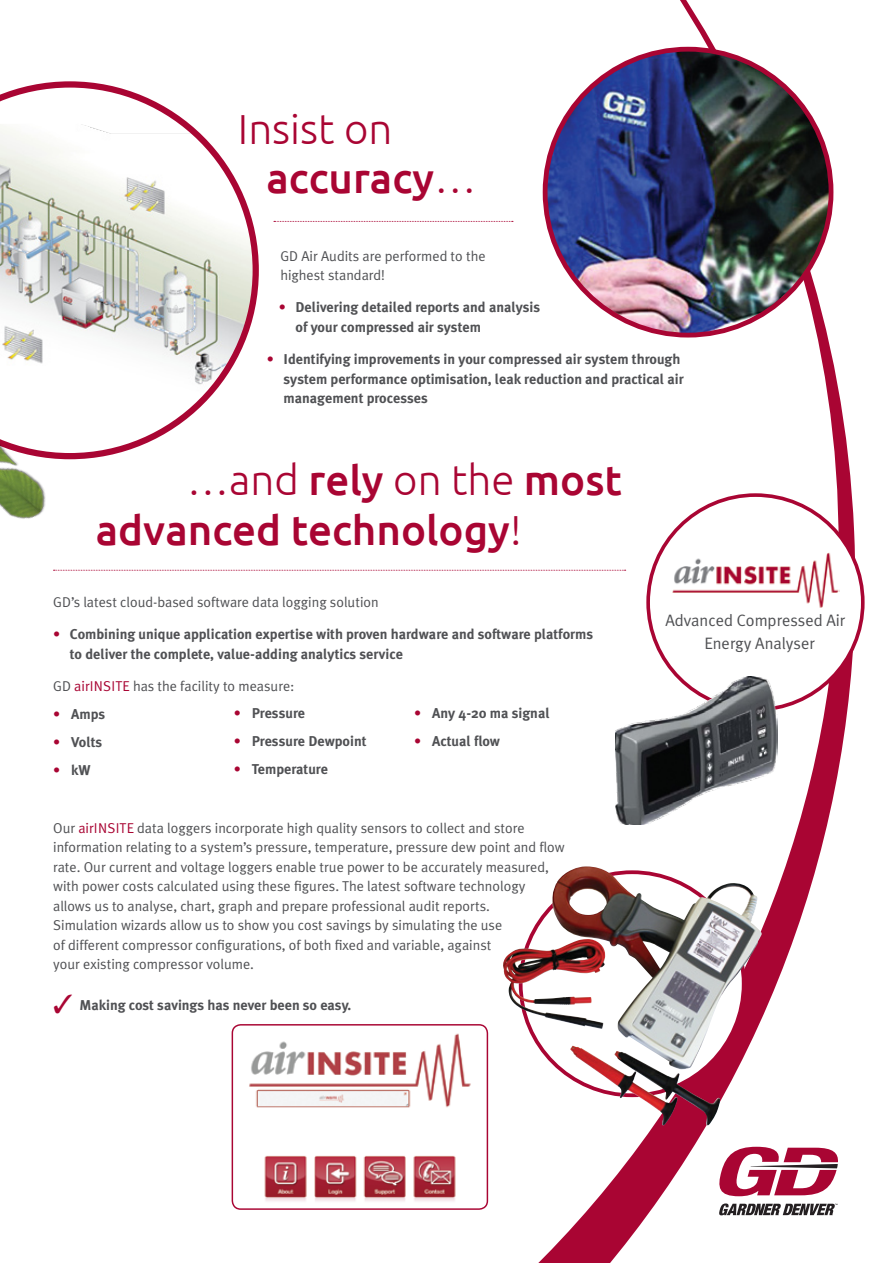
<style>
.page{position:relative;width:893px;height:1263px;background:#fff}
.page>*{position:absolute;margin:0;border:0;box-sizing:border-box;transform-origin:0 0}
.t1{font:500 42px/49.5px "Ubuntu";color:#a90533}
.t2{font:300 42px/49.5px "Ubuntu";color:#a90533}
.t3{font:16.5px/23.1px "Meta Plus Normal";color:#505154;text-align:center}
.t4{font:14.25px/19.5px "Meta Plus Normal";color:#505154}
.t5{font:700 14.25px/19.5px "Meta Plus";color:#505154}
.s1{font-weight:500}
.s2{color:#a90533}
.s3{font-weight:300}
</style>
<div class="page">
<svg style="left:274px;top:221px;width:239px;height:1px"></svg>
<svg style="left:525px;top:0;width:340px;height:1263px"></svg>
<svg style="left:54px;top:570px;width:572px;height:1px"></svg>
<svg style="left:0;top:81px;width:259px;height:378px"></svg>
<img style="left:545px;top:49px;width:286px;height:286px;border-radius:143px">
<svg style="left:521px;top:872px;width:223px;height:223px"></svg>
<div style="left:648px;top:495px;width:215px;height:215px;background:#fff;border-radius:50%"></div>
<img style="left:672px;top:552px;width:168px;height:56px">
<img style="left:615px;top:676px;width:163px;height:148px">
<img style="left:0;top:407px;width:82px;height:163px">
<img style="left:503px;top:866px;width:260px;height:203px">
<img style="left:232px;top:1025px;width:255px;height:184px">
<div style="left:232px;top:1024px;width:256px;height:186px;border:1px solid #a90533;border-radius:8px"></div>
<h1 class="t2" style="left:266px;top:103px;width:211px;text-indent:-29px">Insist on <span class="s1">accuracy</span>…</h1>
<p class="t4" style="left:280px;top:246px;width:207px">GD Air Audits are performed to the highest standard!</p>
<p class="t5" style="left:296px;top:298px;width:246px;text-indent:-17px"><span class="s2">•</span> Delivering detailed reports and analysis of your compressed air system</p>
<p class="t5" style="left:284px;top:349px;width:402px;text-indent:-17px"><span class="s2">•</span> Identifying improvements in your compressed air system through system performance optimisation, leak reduction and practical air management processes</p>
<h1 class="t1" style="left:96px;top:454px;width:528px;text-indent:92px"><span class="s3">…and</span> rely <span class="s3">on the</span> most advanced technology<span class="s3">!</span></h1>
<p class="t4" style="left:53px;top:592px;width:327px">GD’s latest cloud-based software data logging solution</p>
<p class="t5" style="left:70px;top:624px;width:525px;text-indent:-17px"><span class="s2">•</span> Combining unique application expertise with proven hardware and software platforms to deliver the complete, value-adding analytics service</p>
<p class="t4" style="left:53px;top:676px;width:243px">GD <span class="s2">airINSITE</span> has the facility to measure:</p>
<p class="t5" style="left:53px;top:704px;width:54px"><span class="s2">•</span> Amps</p>
<p class="t5" style="left:53px;top:732px;width:51px"><span class="s2">•</span> Volts</p>
<p class="t5" style="left:53px;top:760px;width:39px"><span class="s2">•</span> kW</p>
<p class="t5" style="left:234px;top:704px;width:73px"><span class="s2">•</span> Pressure</p>
<p class="t5" style="left:234px;top:732px;width:134px"><span class="s2">•</span> Pressure Dewpoint</p>
<p class="t5" style="left:234px;top:760px;width:96px"><span class="s2">•</span> Temperature</p>
<p class="t5" style="left:414px;top:704px;width:137px"><span class="s2">•</span> Any 4-20 ma signal</p>
<p class="t5" style="left:414px;top:732px;width:87px"><span class="s2">•</span> Actual flow</p>
<p class="t4" style="left:53px;top:818px;width:513px">Our <span class="s2">airINSITE</span> data loggers incorporate high quality sensors to collect and store information relating to a system’s pressure, temperature, pressure dew point and flow rate. Our current and voltage loggers enable true power to be accurately measured, with power costs calculated using these figures. The latest software technology allows us to analyse, chart, graph and prepare professional audit reports.<br>Simulation wizards allow us to show you cost savings by simulating the use<br>of different compressor configurations, of both fixed and variable, against<br>your existing compressor volume.</p>
<p class="t5" style="left:53px;top:995px;width:300px"><span class="s2">✓</span> Making cost savings has never been so easy.</p>
<p class="t3" style="left:665px;top:609px;width:181px">Advanced Compressed Air<br>Energy Analyser</p>
</div>
